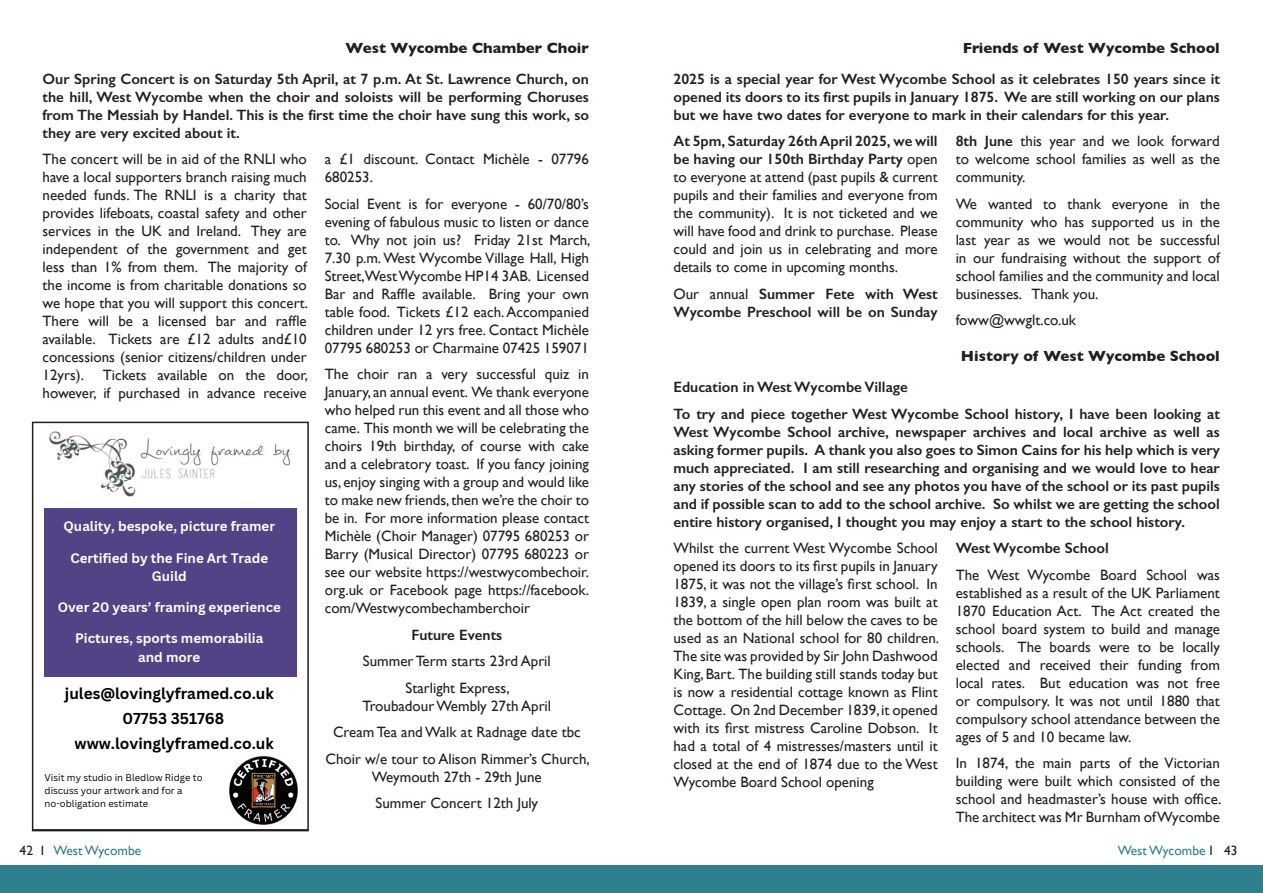
<style>
.page{position:relative;width:1263px;height:893px;background:#fff}
.page>*{position:absolute;margin:0;border:0;box-sizing:border-box;transform-origin:0 0}
.t1{font:700 15.45px "Canva Sans";color:#000001}
.t2{font:15px/18px "Gill Sans";color:#231f20;text-align:justify}
.t3{font:600 15px/18px "Gill Sans";color:#231f20;text-align:justify}
.t4{font:700 15px "Gill Sans";color:#231f20}
.t5{font:13.5px "Gill Sans";color:#2f808f}
.t6{font:700 13.35px/18.5px "Canva Sans";color:#fff;text-align:center}
.t7{font:9.45px/13.2px "Canva Sans";color:#000001}
.s1{font-weight:600}
.s2{font-weight:400}
.s3{color:#231f20}
</style>
<div class="page">
<div style="left:0;top:865px;width:1263px;height:28px;background:#2f808f"></div>
<svg style="left:44px;top:508px;width:254px;height:317px"></svg>
<img style="left:49px;top:431px;width:242px;height:66px">
<div style="left:45px;top:508px;width:252px;height:168px;background:#524286"></div>
<img style="left:229px;top:757px;width:68px;height:67px">
<div style="left:32px;top:422px;width:277px;height:409px;border:2px solid #231f20"></div>
<p class="t4" style="left:346px;top:36px;width:245px">West Wycombe Chamber Choir</p>
<p class="t3" style="left:43px;top:69px;width:548px">Our Spring Concert is on Saturday 5th April, at 7 p.m. At St. Lawrence Church, on the hill, West Wycombe when the choir and soloists will be performing Choruses from The Messiah by Handel. This is the first time the choir have sung this work, so they are very excited about it.</p>
<p class="t2" style="left:43px;top:150px;width:267px">The concert will be in aid of the RNLI who have a local supporters branch raising much needed funds. The RNLI is a charity that provides lifeboats, coastal safety and other services in the UK and Ireland. They are independent of the government and get less than 1% from them. The majority of the income is from charitable donations so we hope that you will support this concert.<br>There will be a licensed bar and raffle available. Tickets are £12 adults and£10 concessions (senior citizens/children under 12yrs).</p>
<p class="t2" style="left:325px;top:150px;width:266px">a £1 discount. Contact Michèle - 07796<br>680253.</p>
<p class="t2" style="left:325px;top:194px;width:267px">Social Event is for everyone - 60/70/80’s evening of fabulous music to listen or dance to. Why not join us? Friday 21st March, 7.30 p.m. West Wycombe Village Hall, High Street,West Wycombe HP14 3AB. Licensed Bar and Raffle available. Bring your own table food. Tickets £12 each. Accompanied children under 12 yrs free. Contact Michèle 07795 680253 or Charmaine 07425 159071</p>
<p class="t2" style="left:325px;top:365px;width:266px">The choir ran a very successful quiz in January, an annual event. We thank everyone who helped run this event and all those who came. This month we will be celebrating the choirs 19th birthday, of course with cake and a celebratory toast. If you fancy joining us, enjoy singing with a group and would like to make new friends, then we’re the choir to be in. For more information please contact Michèle (Choir Manager) 07795 680253 or Barry (Musical Director) 07795 680223 or see our website https://westwycombechoir. org.uk or Facebook page https://facebook. com/Westwycombechamberchoir</p>
<p class="t3" style="left:411px;top:625px;width:92px">Future Events</p>
<p class="t2" style="left:363px;top:648px;width:189px;line-height:26.5px;text-align:center">Summer Term starts 23rd April<br>Starlight Express,</p>
<p class="t2" style="left:325px;top:692px;width:266px;line-height:26.5px;text-align:center">Troubadour Wembly 27th April<br>Cream Tea and Walk at Radnage date tbc<br>Choir w/e tour to Alison Rimmer’s Church,</p>
<p class="t2" style="left:372px;top:763px;width:171px;line-height:26.5px">Weymouth 27th - 29th June<br>Summer Concert 12th July</p>
<p class="t2" style="left:43px;top:366px;width:267px;text-align:right">Tickets available on the door,<br>however, if purchased in advance receive</p>
<p class="t6" style="left:64px;top:517px;width:213px">Quality, bespoke, picture framer</p>
<p class="t6" style="left:70px;top:549px;width:199px">Certified by the Fine Art Trade<br>Guild</p>
<p class="t6" style="left:58px;top:598px;width:225px">Over 20 years’ framing experience</p>
<p class="t6" style="left:75px;top:629px;width:190px">Pictures, sports memorabilia and more</p>
<p class="t1" style="left:65px;top:684px;width:210px">jules@lovinglyframed.co.uk</p>
<p class="t1" style="left:122px;top:709px;width:103px">07753 351768</p>
<p class="t1" style="left:75px;top:734px;width:201px">www.lovinglyframed.co.uk</p>
<p class="t7" style="left:45px;top:771px;width:160px">Visit my studio in Bledlow Ridge to discuss your artwork and for a no-obligation estimate</p>
<p class="t4" style="left:963px;top:36px;width:258px">Friends of West Wycombe School</p>
<p class="t3" style="left:673px;top:69px;width:548px">2025 is a special year for West Wycombe School as it celebrates 150 years since it opened its doors to its first pupils in January 1875. We are still working on our plans but we have two dates for everyone to mark in their calendars for this year.</p>
<p class="t2" style="left:673px;top:132px;width:266px"><span class="s1">At 5pm, Saturday 26th April 2025, we will be having our 150th Birthday Party</span> open to everyone at attend (past pupils &amp; current pupils and their families and everyone from the community). It is not ticketed and we will have food and drink to purchase. Please could and join us in celebrating and more details to come in upcoming months.</p>
<p class="t3" style="left:673px;top:284px;width:266px"><span class="s2">Our annual</span> Summer Fete with West<br>Wycombe Preschool will be on Sunday</p>
<p class="t2" style="left:956px;top:132px;width:266px"><span class="s1">8th June</span> this year and we look forward to welcome school families as well as the community.</p>
<p class="t2" style="left:956px;top:194px;width:266px">We wanted to thank everyone in the community who has supported us in the last year as we would not be successful in our fundraising without the support of school families and the community and local businesses. Thank you.</p>
<p class="t2" style="left:956px;top:311px;width:122px">foww@wwglt.co.uk</p>
<p class="t4" style="left:961px;top:344px;width:260px">History of West Wycombe School</p>
<p class="t3" style="left:673px;top:374px;width:548px;line-height:26.5px">Education in West Wycombe Village<br>To try and piece together West Wycombe School history, I have been looking at</p>
<p class="t3" style="left:673px;top:422px;width:548px">West Wycombe School archive, newspaper archives and local archive as well as asking former pupils. A thank you also goes to Simon Cains for his help which is very much appreciated. I am still researching and organising and we would love to hear any stories of the school and see any photos you have of the school or its past pupils and if possible scan to add to the school archive. So whilst we are getting the school entire history organised, I thought you may enjoy a start to the school history.</p>
<p class="t2" style="left:673px;top:539px;width:267px">Whilst the current West Wycombe School opened its doors to its first pupils in January 1875, it was not the village’s first school. In 1839, a single open plan room was built at the bottom of the hill below the caves to be used as an National school for 80 children.<br>The site was provided by Sir John Dashwood King, Bart. The building still stands today but is now a residential cottage known as Flint Cottage. On 2nd December 1839, it opened with its first mistress Caroline Dobson. It had a total of 4 mistresses/masters until it closed at the end of 1874 due to the West Wycombe Board School opening</p>
<p class="t3" style="left:956px;top:539px;width:155px">West Wycombe School</p>
<p class="t2" style="left:956px;top:565px;width:266px">The West Wycombe Board School was established as a result of the UK Parliament 1870 Education Act. The Act created the school board system to build and manage schools. The boards were to be locally elected and received their funding from local rates. But education was not free or compulsory. It was not until 1880 that compulsory school attendance between the ages of 5 and 10 became law.</p>
<p class="t2" style="left:956px;top:754px;width:267px">In 1874, the main parts of the Victorian building were built which consisted of the school and headmaster’s house with office.<br>The architect was Mr Burnham of Wycombe</p>
<p class="t5" style="left:20px;top:843px;width:123px"><span class="s3">42 I</span> West Wycombe</p>
<p class="t5" style="left:1118px;top:843px;width:121px">West Wycombe <span class="s3">I 43</span></p>
</div>
